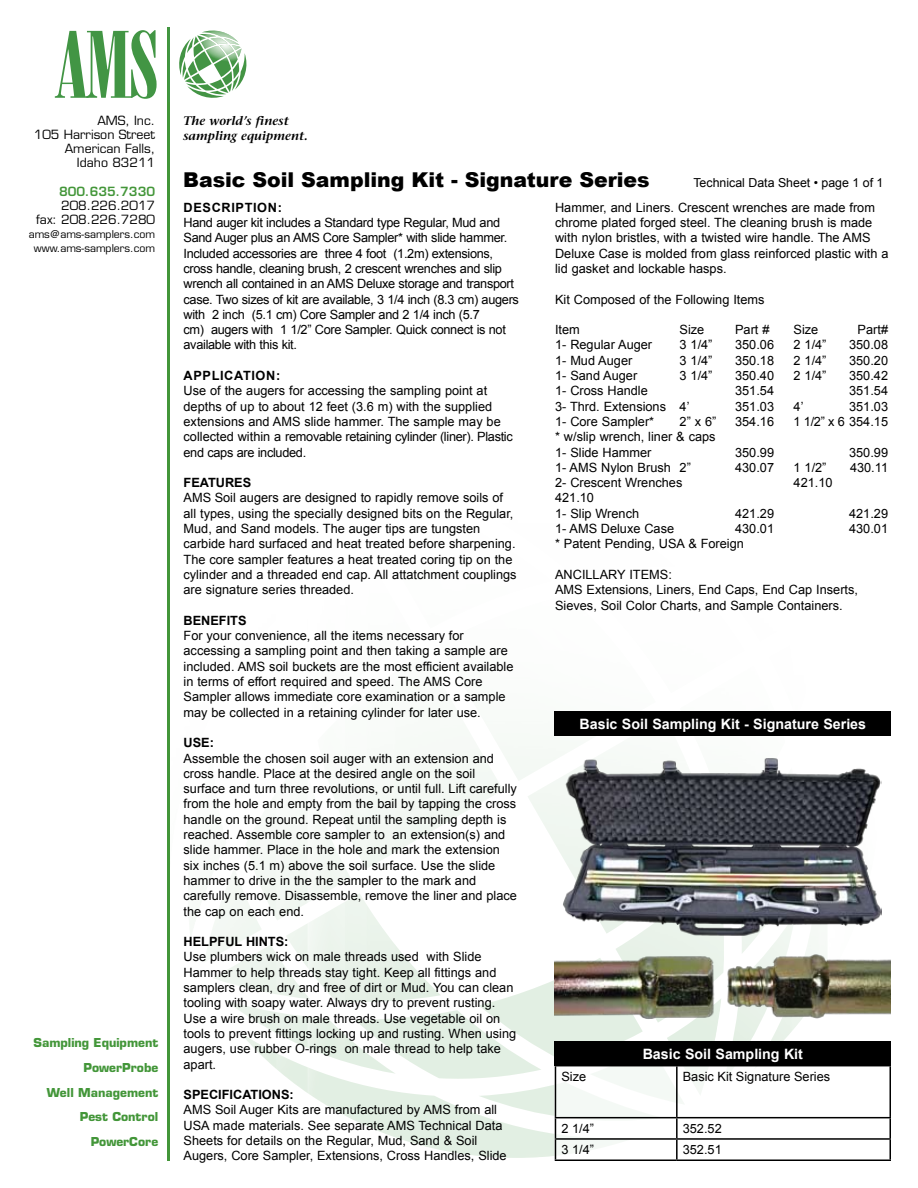
<style>
.page{position:relative;width:918px;height:1188px;background:#fff}
.page>*{position:absolute;margin:0;border:0;box-sizing:border-box;transform-origin:0 0}
.t1{font:900 20.4px "Arial";color:#000}
.t2{font:700 14.25px "Arial";color:#fff}
.t3{font:12.75px/15.3px "Arial";color:#000}
.t4{font:12.75px/15.3px "Arial";letter-spacing:-.025em;color:#000}
.t5{font:700 12.75px "Arial";color:#000}
.t6{font:700 12.75px "Arial";letter-spacing:.05em;color:#000}
.t7{font:12.3px/14.1px "Eurostile";color:#000;text-align:right}
.t8{font:italic 600 12.3px/15.5px "Stone Serif";color:#000}
.t9{font:12.3px "Arial";color:#000}
.t10{font:600 12.3px "Eurostile";color:#439639}
.t11{font:700 12px/24.8px "Eurostile";color:#439639;text-align:right}
.t12{font:10.5px/14.1px "Eurostile";color:#000;text-align:center}
</style>
<div class="page">
<hr style="left:168px;top:27px;width:2px;height:1134px;background:#439639">
<svg style="left:179px;top:30px;width:68px;height:68px"></svg>
<svg style="left:55px;top:30px;width:102px;height:69px"></svg>
<hr style="left:168px;top:27px;width:2px;height:75px;background:#429544">
<svg style="left:204px;top:789px;width:678px;height:372px"></svg>
<svg style="left:395px;top:711px;width:487px;height:78px"></svg>
<div style="left:555px;top:1065px;width:336px;height:96px;background:#fff"></div>
<hr style="left:555px;top:1066px;width:1px;height:51px;background:#000">
<hr style="left:676px;top:1066px;width:2px;height:51px;background:#000">
<hr style="left:890px;top:1066px;width:1px;height:51px;background:#000">
<hr style="left:555px;top:1117px;width:122px;height:1px;background:#000">
<hr style="left:677px;top:1117px;width:214px;height:1px;background:#000">
<hr style="left:676px;top:1118px;width:2px;height:20px;background:#000">
<hr style="left:555px;top:1138px;width:122px;height:2px;background:#000">
<svg style="left:555px;top:1118px;width:1px;height:42px"></svg>
<hr style="left:677px;top:1138px;width:214px;height:2px;background:#000">
<hr style="left:676px;top:1140px;width:2px;height:20px;background:#000">
<svg style="left:890px;top:1118px;width:1px;height:42px"></svg>
<hr style="left:555px;top:1160px;width:122px;height:1px;background:#000">
<hr style="left:677px;top:1160px;width:214px;height:1px;background:#000">
<div style="left:555px;top:1041px;width:336px;height:25px;background:#000"></div>
<div style="left:555px;top:711px;width:336px;height:25px;background:#000"></div>
<img style="left:562px;top:757px;width:319px;height:182px">
<img style="left:554px;top:952px;width:337px;height:68px">
<p class="t7" style="left:34px;top:113px;width:123px">AMS, Inc.<br>105 Harrison Street<br>American Falls,<br>Idaho 83211</p>
<p class="t10" style="left:59px;top:183px;width:97px">800.635.7330</p>
<p class="t7" style="left:36px;top:198px;width:120px">208.226.2017<br>fax: 208.226.7280</p>
<p class="t12" style="left:29px;top:227px;width:128px">ams@ams-samplers.com www.ams-samplers.com</p>
<p class="t11" style="left:33px;top:1030px;width:126px">Sampling Equipment<br>PowerProbe<br>Well Management<br>Pest Control<br>PowerCore</p>
<p class="t8" style="left:183px;top:113px;width:126px">The world’s finest sampling equipment.</p>
<h1 class="t1" style="left:183px;top:165px;width:468px">Basic Soil Sampling Kit - Signature Series</h1>
<p class="t9" style="left:693px;top:175px;width:192px">Technical Data Sheet • page 1 of 1</p>
<p class="t6" style="left:184px;top:199px;width:100px">Description:</p>
<p class="t4" style="left:184px;top:215px;width:337px">Hand auger kit includes a Standard type Regular, Mud and Sand Auger plus an AMS Core Sampler* with slide hammer.<br>Included accessories are three 4 foot (1.2m) extensions, cross handle, cleaning brush, 2 crescent wrenches and slip wrench all contained in an AMS Deluxe storage and transport case. Two sizes of kit are available, 3 1/4 inch (8.3 cm) augers with 2 inch (5.1 cm) Core Sampler and 2 1/4 inch (5.7<br>cm) augers with 1 1/2” Core Sampler. Quick connect is not available with this kit.</p>
<p class="t5" style="left:184px;top:367px;width:69px">APP LICATION</p>
<p class="t5" style="left:276px;top:367px;width:6px">:</p>
<p class="t3" style="left:184px;top:383px;width:331px">Use of the augers for accessing the sampling point at depths of up to about 12 feet (3.6 m) with the supplied extensions and AMS slide hammer. The sample may be collected within a removable retaining cylinder (liner). Plastic end caps are included.</p>
<p class="t5" style="left:184px;top:474px;width:51px">FEATURES</p>
<p class="t3" style="left:184px;top:490px;width:335px">AMS Soil augers are designed to rapidly remove soils of all types, using the specially designed bits on the Regular, Mud, and Sand models. The auger tips are tungsten carbide hard surfaced and heat treated before sharpening.<br>The core sampler features a heat treated coring tip on the cylinder and a threaded end cap. All attatchment couplings are signature series threaded.</p>
<p class="t5" style="left:184px;top:612px;width:19px">BENE</p>
<p class="t5" style="left:219px;top:612px;width:15px">FITS</p>
<p class="t3" style="left:184px;top:628px;width:332px">For your convenience, all the items necessary for accessing a sampling point and then taking a sample are included. AMS soil buckets are the most efficient available in terms of effort required and speed. The AMS Core Sampler allows immediate core examination or a sample may be collected in a retaining cylinder for later use.</p>
<p class="t5" style="left:184px;top:734px;width:32px">use:</p>
<p class="t3" style="left:184px;top:751px;width:335px">Assemble the chosen soil auger with an extension and cross handle. Place at the desired angle on the soil surface and turn three revolutions, or until full. Lift carefully from the hole and empty from the bail by tapping the cross handle on the ground. Repeat until the sampling depth is reached. Assemble core sampler to an extension(s) and slide hammer. Place in the hole and mark the extension six inches (5.1 m) above the soil surface. Use the slide hammer to drive in the the sampler to the mark and carefully remove. Disassemble, remove the liner and place the cap on each end.</p>
<p class="t5" style="left:184px;top:933px;width:80px">HELPFUL HINTS</p>
<p class="t5" style="left:284px;top:933px;width:6px">:</p>
<p class="t3" style="left:184px;top:949px;width:334px">Use plumbers wick on male threads used with Slide Hammer to help threads stay tight. Keep all fittings and samplers clean, dry and free of dirt or Mud. You can clean tooling with soapy water. Always dry to prevent rusting.<br>Use a wire brush on male threads. Use vegetable oil on tools to prevent fittings locking up and rusting. When using augers, use rubber O-rings on male thread to help take apart.</p>
<p class="t5" style="left:184px;top:1086px;width:9px">SPECI</p>
<p class="t5" style="left:222px;top:1086px;width:38px">FICATIONS</p>
<p class="t5" style="left:290px;top:1086px;width:6px">:</p>
<p class="t3" style="left:184px;top:1102px;width:325px">AMS Soil Auger Kits are manufactured by AMS from all USA made materials. See separate AMS Technical Data Sheets for details on the Regular, Mud, Sand &amp; Soil Augers, Core Sampler, Extensions, Cross Handles, Slide</p>
<p class="t3" style="left:555px;top:200px;width:335px">Hammer, and Liners. Crescent wrenches are made from chrome plated forged steel. The cleaning brush is made with nylon bristles, with a twisted wire handle. The AMS Deluxe Case is molded from glass reinforced plastic with a lid gasket and lockable hasps.</p>
<p class="t3" style="left:555px;top:292px;width:211px">Kit Composed of the Following Items</p>
<p class="t3" style="left:555px;top:322px;width:26px">Item</p>
<p class="t3" style="left:680px;top:322px;width:26px">Size</p>
<p class="t3" style="left:735px;top:322px;width:36px">Part #</p>
<p class="t3" style="left:794px;top:322px;width:26px">Size</p>
<p class="t3" style="left:858px;top:322px;width:32px">Part#</p>
<p class="t3" style="left:555px;top:337px;width:99px">1- Regular Auger</p>
<p class="t3" style="left:680px;top:337px;width:34px">3 1/4”</p>
<p class="t3" style="left:735px;top:337px;width:40px">350.06</p>
<p class="t3" style="left:794px;top:337px;width:34px">2 1/4”</p>
<p class="t3" style="left:849px;top:337px;width:40px">350.08</p>
<p class="t3" style="left:555px;top:353px;width:79px">1- Mud Auger</p>
<p class="t3" style="left:680px;top:353px;width:34px">3 1/4”</p>
<p class="t3" style="left:735px;top:353px;width:40px">350.18</p>
<p class="t3" style="left:794px;top:353px;width:34px">2 1/4”</p>
<p class="t3" style="left:849px;top:353px;width:40px">350.20</p>
<p class="t3" style="left:555px;top:368px;width:84px">1- Sand Auger</p>
<p class="t3" style="left:680px;top:368px;width:34px">3 1/4”</p>
<p class="t3" style="left:735px;top:368px;width:40px">350.40</p>
<p class="t3" style="left:794px;top:368px;width:34px">2 1/4”</p>
<p class="t3" style="left:849px;top:368px;width:40px">350.42</p>
<p class="t3" style="left:555px;top:383px;width:94px">1- Cross Handle</p>
<p class="t3" style="left:735px;top:383px;width:40px">351.54</p>
<p class="t3" style="left:849px;top:383px;width:40px">351.54</p>
<p class="t3" style="left:555px;top:399px;width:136px">3- Thrd. Extensions 4’</p>
<p class="t3" style="left:735px;top:399px;width:40px">351.03</p>
<p class="t3" style="left:794px;top:399px;width:11px">4’</p>
<p class="t3" style="left:849px;top:399px;width:40px">351.03</p>
<p class="t3" style="left:555px;top:414px;width:101px">1- Core Sampler*</p>
<p class="t3" style="left:680px;top:414px;width:38px">2” x 6”</p>
<p class="t3" style="left:735px;top:414px;width:40px">354.16</p>
<p class="t3" style="left:794px;top:414px;width:96px">1 1/2” x 6 354.15</p>
<p class="t3" style="left:555px;top:429px;width:162px">* w/slip wrench, liner &amp; caps<br>1- Slide Hammer</p>
<p class="t3" style="left:735px;top:445px;width:40px">350.99</p>
<p class="t3" style="left:849px;top:445px;width:40px">350.99</p>
<p class="t3" style="left:555px;top:460px;width:137px">1- AMS Nylon Brush 2”</p>
<p class="t3" style="left:735px;top:460px;width:40px">430.07</p>
<p class="t3" style="left:794px;top:460px;width:34px">1 1/2”</p>
<p class="t3" style="left:850px;top:460px;width:40px">430.11</p>
<p class="t3" style="left:555px;top:475px;width:129px">2- Crescent Wrenches</p>
<p class="t3" style="left:794px;top:475px;width:40px">421.10</p>
<p class="t3" style="left:555px;top:490px;width:86px">421.10<br>1- Slip Wrench</p>
<p class="t3" style="left:735px;top:506px;width:40px">421.29</p>
<p class="t3" style="left:849px;top:506px;width:40px">421.29</p>
<p class="t3" style="left:555px;top:521px;width:121px">1- AMS Deluxe Case</p>
<p class="t3" style="left:735px;top:521px;width:40px">430.01</p>
<p class="t3" style="left:849px;top:521px;width:40px">430.01</p>
<p class="t3" style="left:555px;top:536px;width:190px">* Patent Pending, USA &amp; Foreign</p>
<p class="t3" style="left:555px;top:567px;width:304px">ANCILLARY ITEMS:<br>AMS Extensions, Liners, End Caps, End Cap Inserts,<br>Sieves, Soil Color Charts, and Sample Containers.</p>
<p class="t2" style="left:580px;top:714px;width:288px">Basic Soil Sampling Kit - Signature Series</p>
<p class="t2" style="left:643px;top:1044px;width:162px">Basic Soil Sampling Kit</p>
<p class="t3" style="left:561px;top:1069px;width:26px">Size</p>
<p class="t3" style="left:683px;top:1069px;width:149px">Basic Kit Signature Series</p>
<p class="t3" style="left:561px;top:1121px;width:34px">2 1/4”</p>
<p class="t3" style="left:683px;top:1121px;width:40px">352.52</p>
<p class="t3" style="left:561px;top:1142px;width:34px">3 1/4”</p>
<p class="t3" style="left:683px;top:1142px;width:40px">352.51</p>
</div>
